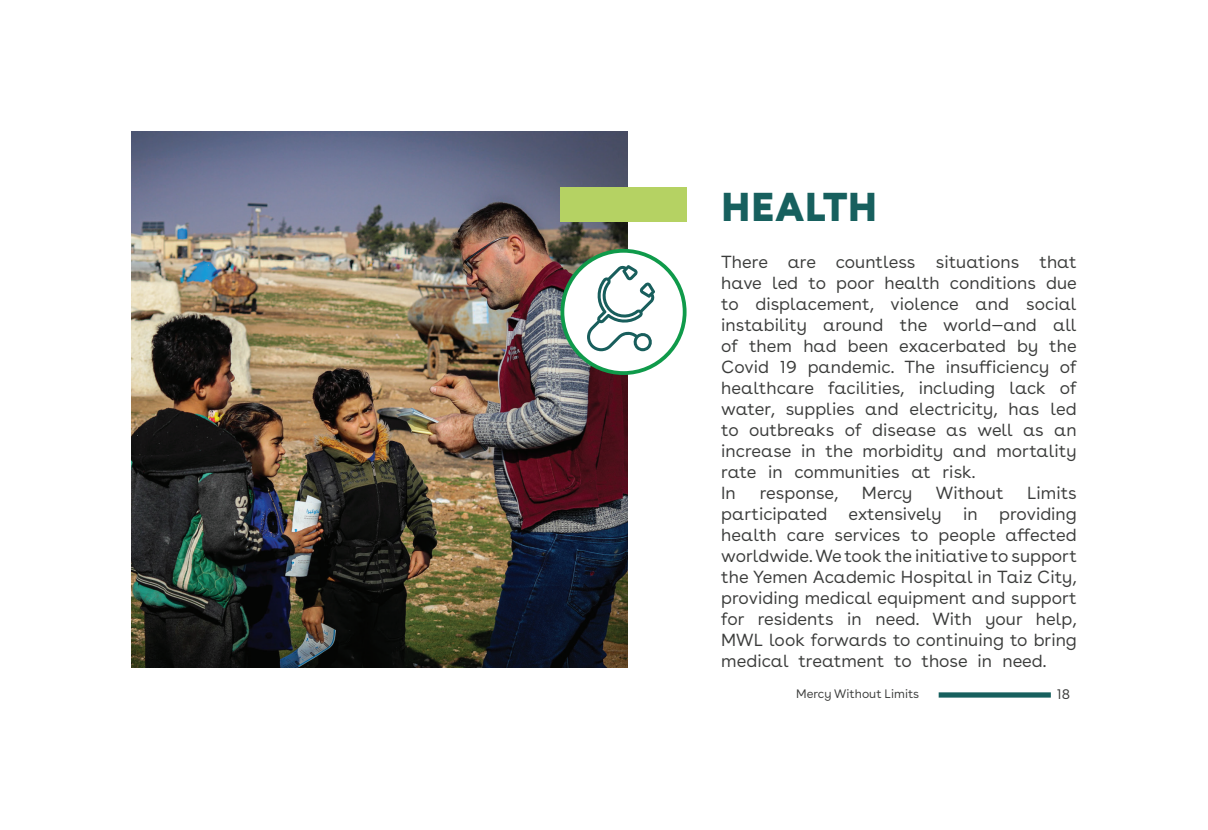
<style>
.page{position:relative;width:1208px;height:830px;background:#fff}
.page>*{position:absolute;margin:0;border:0;box-sizing:border-box;transform-origin:0 0}
.t1{font:900 40.25px "Buenos Aires";letter-spacing:.01em;color:#17605e}
.t2{font:17.5px/21px "Buenos Aires";color:#3b3c3b}
.t3{font:14px "Buenos Aires";color:#3b3c3b}
.t4{font:12.25px "Buenos Aires";color:#3b3c3b}
</style>
<div class="page">
<div style="left:938px;top:692px;width:112px;height:5px;background:#17605e"></div>
<img style="left:131px;top:131px;width:497px;height:536px">
<div style="left:560px;top:187px;width:126px;height:35px;background:#b5d263"></div>
<svg style="left:560px;top:249px;width:126px;height:126px"></svg>
<h1 class="t1" style="left:721px;top:178px;width:157px">HEALTH</h1>
<p class="t2" style="left:721px;top:250px;width:357px">There are countless situations that have led to poor health conditions due to displacement, violence and social instability around the world—and all of them had been exacerbated by the Covid 19 pandemic. The insufficiency of healthcare facilities, including lack of water, supplies and electricity, has led to outbreaks of disease as well as an increase in the morbidity and mortality rate in communities at risk.<br>In</p>
<p class="t2" style="left:721px;top:481px;width:357px;text-align:justify;text-indent:306px">Limits participated extensively in providing health care services to people affected worldwide.We took the initiative to support the Yemen Academic Hospital in Taiz City, providing medical equipment and support for residents in need. With your help, MWL look forwards to continuing to bring medical treatment to those in need.</p>
<p class="t2" style="left:760px;top:481px;width:80px">response,</p>
<p class="t2" style="left:862px;top:481px;width:52px">Mercy</p>
<p class="t2" style="left:936px;top:481px;width:69px">Without</p>
<p class="t4" style="left:796px;top:685px;width:125px">Mercy Without Limits</p>
<p class="t3" style="left:1056px;top:684px;width:15px">18</p>
</div>
